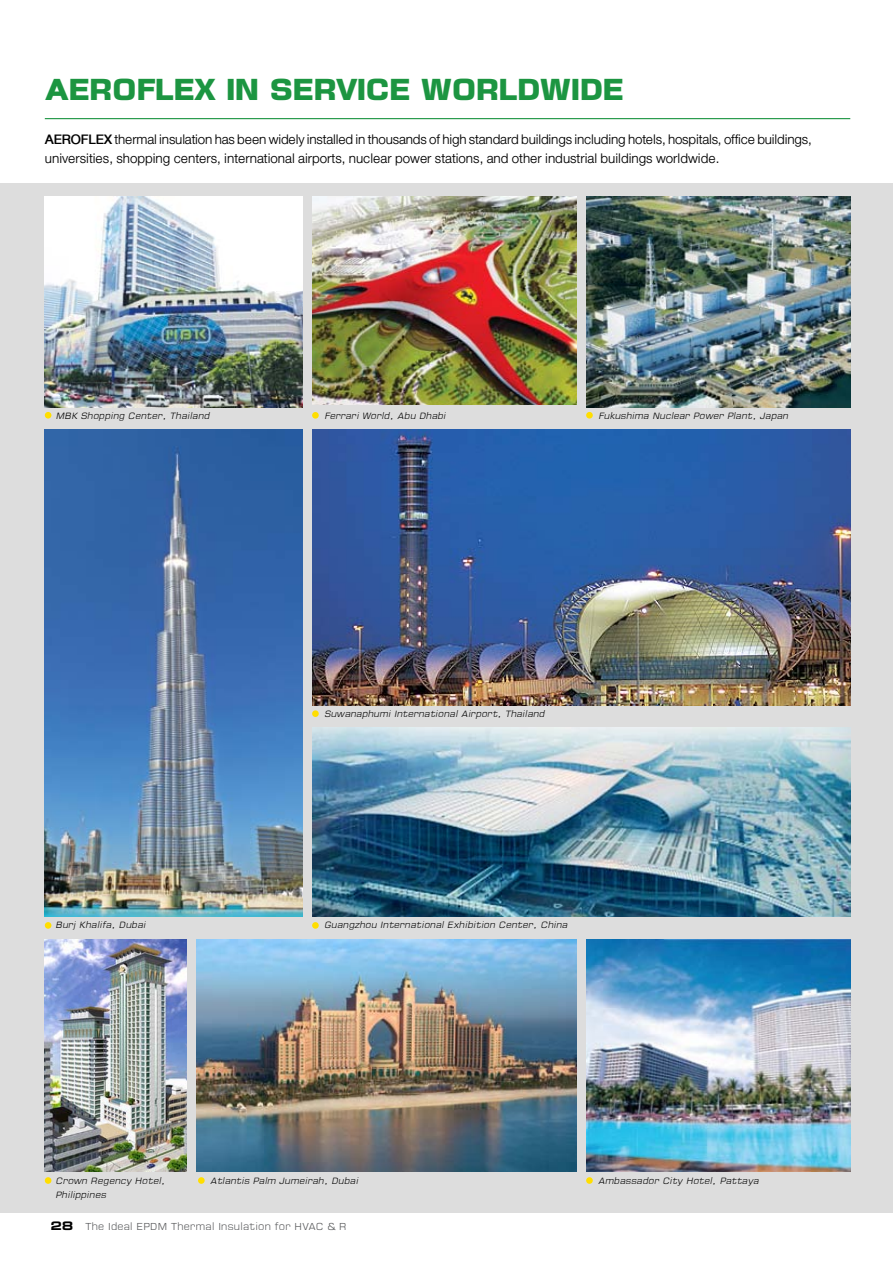
<style>
.page{position:relative;width:893px;height:1263px;background:#fff}
.page>*{position:absolute;margin:0;border:0;box-sizing:border-box;transform-origin:0 0}
.t1{font:700 45px "DB Euro Thai X";letter-spacing:-.025em;color:#1c9541}
.t2{font:19.5px/19.5px "DB Helvethaica X 45 Li";letter-spacing:-.01em;color:#000}
.t3{font:300 15px "DB Euro Thai X";letter-spacing:-.025em;color:#58595b}
.t4{font:italic 300 13.5px/13.5px "DB Euro Thai X";letter-spacing:-.025em;color:#000}
.s1{font-family:"DB Helvethaica X 65 Med"}
.s2{font-weight:700;font-stretch:expanded;font-size:18px;color:#000}
</style>
<div class="page">
<div style="left:0;top:183px;width:893px;height:1029px;background:#ddd"></div>
<img style="left:45px;top:197px;width:257px;height:210px">
<img style="left:312px;top:197px;width:264px;height:207px">
<img style="left:586px;top:197px;width:264px;height:210px">
<img style="left:45px;top:430px;width:257px;height:487px">
<img style="left:312px;top:430px;width:538px;height:275px">
<img style="left:312px;top:728px;width:538px;height:189px">
<img style="left:45px;top:939px;width:142px;height:233px">
<img style="left:197px;top:939px;width:379px;height:233px">
<img style="left:586px;top:939px;width:264px;height:233px">
<div style="left:45px;top:412px;width:6px;height:7px;background:#ffde00;border-radius:50%"></div>
<div style="left:45px;top:922px;width:6px;height:7px;background:#ffde00;border-radius:50%"></div>
<div style="left:45px;top:1177px;width:6px;height:7px;background:#ffde00;border-radius:50%"></div>
<div style="left:198px;top:1177px;width:7px;height:7px;background:#ffde00;border-radius:50%"></div>
<div style="left:586px;top:1177px;width:7px;height:7px;background:#ffde00;border-radius:50%"></div>
<div style="left:312px;top:412px;width:7px;height:7px;background:#ffde00;border-radius:50%"></div>
<div style="left:312px;top:922px;width:7px;height:7px;background:#ffde00;border-radius:50%"></div>
<div style="left:312px;top:710px;width:7px;height:7px;background:#ffde00;border-radius:50%"></div>
<div style="left:586px;top:412px;width:7px;height:7px;background:#ffde00;border-radius:50%"></div>
<hr style="left:45px;top:118px;width:805px;height:1px;background:#1c9541">
<h1 class="t1" style="left:45px;top:62px;width:581px">AEROFLEX IN SERVICE WORLDWIDE</h1>
<p class="t2" style="left:45px;top:129px;width:768px"><span class="s1">AEROFLEX</span> thermal insulation has been widely installed in thousands of high standard buildings including hotels, hospitals, office buildings, universities, shopping centers, international airports, nuclear power stations, and other industrial buildings worldwide.</p>
<p class="t4" style="left:55px;top:409px;width:156px">MBK Shopping Center, Thailand</p>
<p class="t4" style="left:324px;top:409px;width:123px">Ferrari World, Abu Dhabi</p>
<p class="t4" style="left:598px;top:409px;width:192px">Fukushima Nuclear Power Plant, Japan</p>
<p class="t4" style="left:55px;top:918px;width:92px">Burj Khalifa, Dubai</p>
<p class="t4" style="left:324px;top:707px;width:222px">Suwanaphumi International Airport, Thailand</p>
<p class="t4" style="left:324px;top:918px;width:245px">Guangzhou International Exhibition Center, China</p>
<p class="t4" style="left:55px;top:1174px;width:112px">Crown Regency Hotel,<br>Philippines</p>
<p class="t4" style="left:210px;top:1174px;width:150px">Atlantis Palm Jumeirah, Dubai</p>
<p class="t4" style="left:598px;top:1174px;width:163px">Ambassador City Hotel, Pattaya</p>
<p class="t3" style="left:51px;top:1218px;width:298px"><span class="s2">28</span> The Ideal EPDM Thermal Insulation for HVAC &amp; R</p>
</div>
